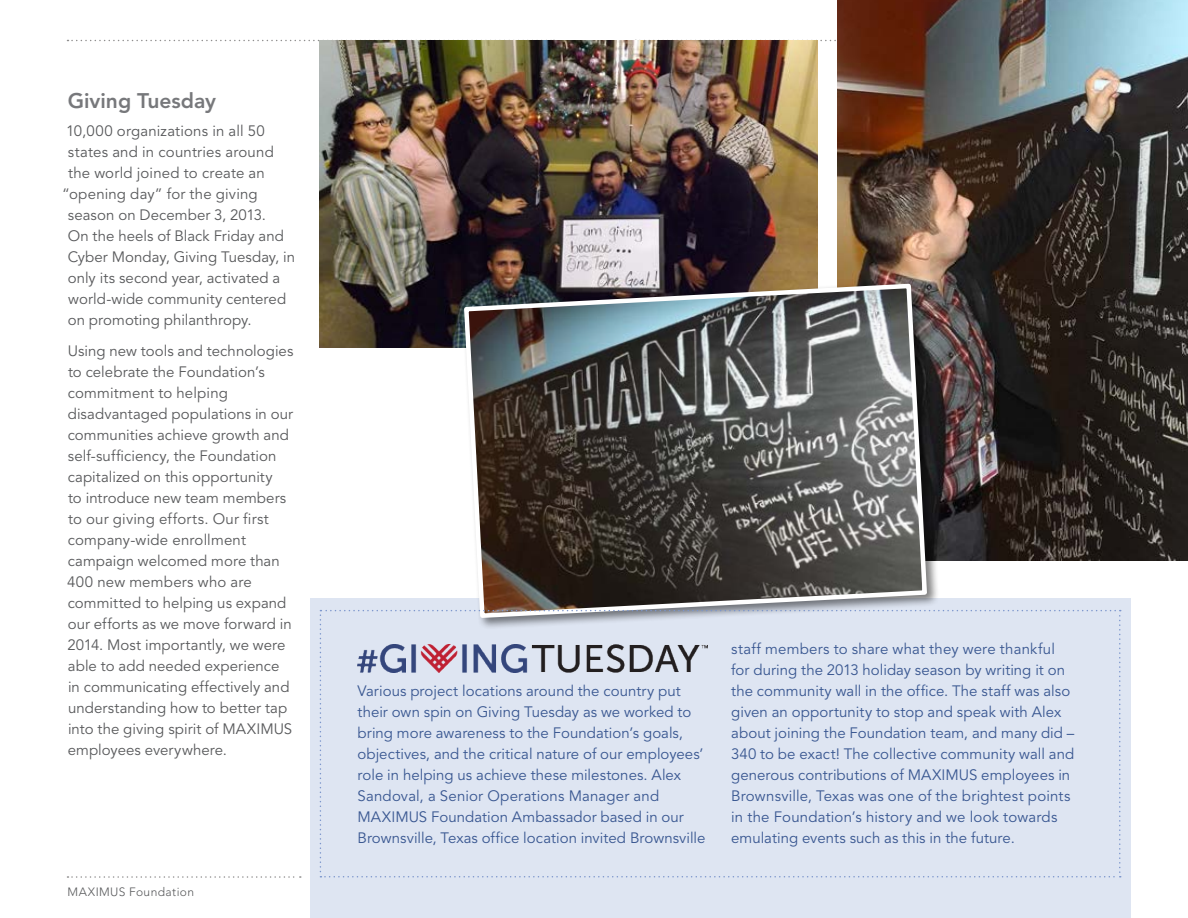
<style>
.page{position:relative;width:1188px;height:918px;background:#fff}
.page>*{position:absolute;margin:0;border:0;box-sizing:border-box;transform-origin:0 0}
.t1{font:800 21px "Avenir LT Pro";color:#77787b}
.t2{font:15px/21px "Avenir LT Pro";letter-spacing:.005em;color:#58595b}
.t3{font:15px/21px "Avenir LT Pro";letter-spacing:.005em;color:#395791}
.t4{font:300 12px "Avenir LT Pro";letter-spacing:.035em;color:#58595b}
</style>
<div class="page">
<svg style="left:68px;top:40px;width:252px;height:1px"></svg>
<div style="left:310px;top:598px;width:821px;height:320px;background:#dee5f2"></div>
<img style="left:837px;top:0;width:351px;height:561px">
<img style="left:320px;top:40px;width:498px;height:307px">
<div style="left:461px;top:281px;width:479px;height:350px;background:#000;opacity:.5"></div>
<svg style="left:462px;top:281px;width:467px;height:329px;background:#5f5e5c"></svg>
<svg style="left:67px;top:610px;width:1055px;height:268px"></svg>
<h1 class="t1" style="left:68px;top:88px;width:150px">Giving Tuesday</h1>
<p class="t2" style="left:66px;top:120px;width:200px">10,000 organizations in all 50</p>
<p class="t2" style="left:68px;top:141px;width:207px">states and in countries around</p>
<p class="t2" style="left:68px;top:162px;width:198px">the world joined to create an</p>
<p class="t2" style="left:62px;top:183px;width:197px">“opening day” for the giving</p>
<p class="t2" style="left:68px;top:204px;width:200px">season on December 3, 2013.</p>
<p class="t2" style="left:68px;top:225px;width:218px">On the heels of Black Friday and</p>
<p class="t2" style="left:68px;top:246px;width:229px">Cyber Monday, Giving Tuesday, in</p>
<p class="t2" style="left:68px;top:267px;width:214px">only its second year, activated a</p>
<p class="t2" style="left:68px;top:288px;width:219px">world-wide community centered</p>
<p class="t2" style="left:68px;top:309px;width:185px">on promoting philanthropy.</p>
<p class="t2" style="left:67px;top:341px;width:228px">Using new tools and technologies to celebrate the Foundation’s commitment to helping disadvantaged populations in our communities achieve growth and self-sufficiency, the Foundation capitalized on this opportunity<br>to introduce new team members to our giving efforts. Our first company-wide enrollment campaign welcomed more than<br>400 new members who are committed to helping us expand our efforts as we move forward in<br>2014. Most importantly, we were able to add needed experience in communicating effectively and understanding how to better tap into the giving spirit of MAXIMUS employees everywhere.</p>
<p class="t4" style="left:68px;top:884px;width:128px">MAXIMUS Foundation</p>
<p class="t3" style="left:358px;top:681px;width:350px">Various project locations around the country put their own spin on Giving Tuesday as we worked to bring more awareness to the Foundation’s goals, objectives, and the critical nature of our employees’ role in helping us achieve these milestones. Alex Sandoval, a Senior Operations Manager and MAXIMUS Foundation Ambassador based in our Brownsville, Texas office location invited Brownsville</p>
<p class="t3" style="left:731px;top:639px;width:345px">staff members to share what they were thankful for during the 2013 holiday season by writing it on the community wall in the office. The staff was also given an opportunity to stop and speak with Alex about joining the Foundation team, and many did – 340 to be exact! The collective community wall and generous contributions of MAXIMUS employees in Brownsville, Texas was one of the brightest points in the Foundation’s history and we look towards emulating events such as this in the future.</p>
</div>
